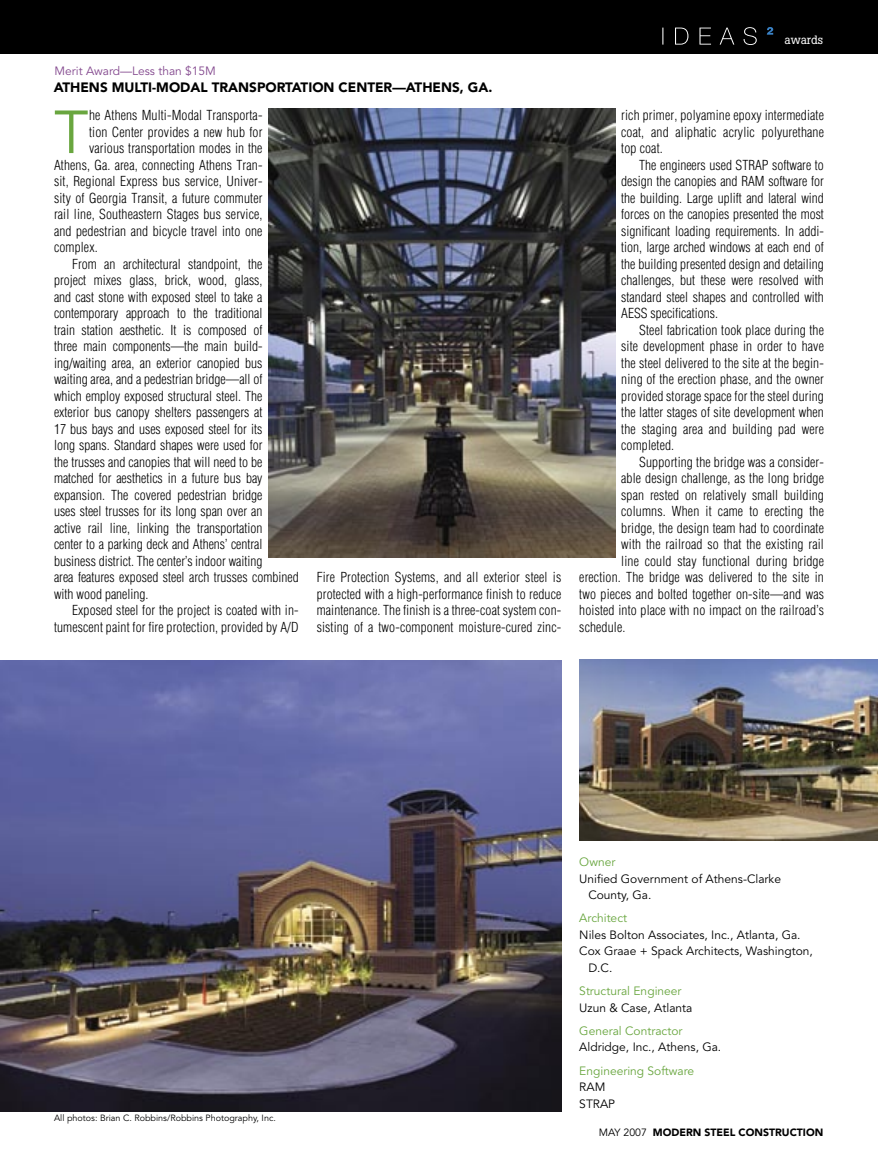
<style>
.page{position:relative;width:878px;height:1175px;background:#fff}
.page>*{position:absolute;margin:0;border:0;box-sizing:border-box;transform-origin:0 0}
.t1{font:60.15px "Avenir LT Std";color:#69a63f}
.t2{font:300 condensed 13.5px/16.5px "Helvetica";letter-spacing:.01em;color:#000;text-align:justify}
.t3{font:900 13.5px "Avenir LT Std";color:#000}
.t4{font:12px/16.5px "Avenir LT Std";color:#000}
.t5{font:12px "Avenir LT Std";color:#69a63f}
.t6{font:12px "Avenir LT Std";color:#83488e}
.t7{font:12px "Boton";color:#fff}
.t8{font:900 10.5px "Avenir LT Std";color:#000}
.t9{font:9px "Avenir LT Std";color:#000}
.s1{font-weight:400}
</style>
<div class="page">
<div style="left:0;top:0;width:878px;height:54px;background:#000"></div>
<svg style="left:662px;top:27px;width:94px;height:18px"></svg>
<svg style="left:766px;top:27px;width:7px;height:8px"></svg>
<img style="left:0;top:660px;width:561px;height:452px">
<img style="left:579px;top:659px;width:299px;height:181px">
<img style="left:268px;top:108px;width:347px;height:449px">
<p class="t6" style="left:54px;top:64px;width:163px">Merit Award—Less than $15M</p>
<p class="t3" style="left:54px;top:79px;width:440px">ATHENS MULTI-MODAL TRANSPORTATION CENTER—ATHENS, GA.</p>
<h1 class="t1" style="left:54px;top:98px;width:36px">T</h1>
<p class="t2" style="left:89px;top:107px;width:175px">he Athens Multi-Modal Transporta-</p>
<p class="t2" style="left:89px;top:123px;width:175px">tion Center provides a new hub for</p>
<p class="t2" style="left:89px;top:140px;width:175px">various transportation modes in the</p>
<p class="t2" style="left:54px;top:156px;width:210px">Athens, Ga. area, connecting Athens Tran-</p>
<p class="t2" style="left:54px;top:173px;width:210px">sit, Regional Express bus service, Univer-</p>
<p class="t2" style="left:54px;top:189px;width:210px">sity of Georgia Transit, a future commuter</p>
<p class="t2" style="left:54px;top:206px;width:210px">rail line, Southeastern Stages bus service,</p>
<p class="t2" style="left:54px;top:222px;width:210px">and pedestrian and bicycle travel into one</p>
<p class="t2" style="left:54px;top:239px;width:45px">complex.</p>
<p class="t2" style="left:72px;top:255px;width:192px">From an architectural standpoint, the</p>
<p class="t2" style="left:54px;top:272px;width:210px">project mixes glass, brick, wood, glass,</p>
<p class="t2" style="left:54px;top:288px;width:210px">and cast stone with exposed steel to take a</p>
<p class="t2" style="left:54px;top:305px;width:210px">contemporary approach to the traditional</p>
<p class="t2" style="left:54px;top:321px;width:210px">train station aesthetic. It is composed of</p>
<p class="t2" style="left:54px;top:338px;width:210px">three main components—the main build-</p>
<p class="t2" style="left:54px;top:354px;width:210px">ing/waiting area, an exterior canopied bus</p>
<p class="t2" style="left:54px;top:371px;width:210px">waiting area, and a pedestrian bridge—all of</p>
<p class="t2" style="left:54px;top:387px;width:210px">which employ exposed structural steel. The</p>
<p class="t2" style="left:54px;top:404px;width:210px">exterior bus canopy shelters passengers at</p>
<p class="t2" style="left:54px;top:420px;width:210px">17 bus bays and uses exposed steel for its</p>
<p class="t2" style="left:54px;top:437px;width:210px">long spans. Standard shapes were used for</p>
<p class="t2" style="left:54px;top:453px;width:210px">the trusses and canopies that will need to be</p>
<p class="t2" style="left:54px;top:470px;width:210px">matched for aesthetics in a future bus bay</p>
<p class="t2" style="left:54px;top:486px;width:210px">expansion. The covered pedestrian bridge</p>
<p class="t2" style="left:54px;top:503px;width:210px">uses steel trusses for its long span over an</p>
<p class="t2" style="left:54px;top:519px;width:210px">active rail line, linking the transportation</p>
<p class="t2" style="left:54px;top:536px;width:210px">center to a parking deck and Athens’ central</p>
<p class="t2" style="left:54px;top:552px;width:210px">business district. The center’s indoor waiting</p>
<p class="t2" style="left:54px;top:569px;width:246px">area features exposed steel arch trusses combined</p>
<p class="t2" style="left:54px;top:585px;width:96px">with wood paneling.</p>
<p class="t2" style="left:72px;top:602px;width:228px">Exposed steel for the project is coated with in-</p>
<p class="t2" style="left:54px;top:618px;width:246px">tumescent paint for fire protection, provided by A/D</p>
<p class="t2" style="left:316px;top:569px;width:246px">Fire Protection Systems, and all exterior steel is protected with a high-performance finish to reduce maintenance. The finish is a three-coat system con&shy;sisting of a two-component moisture-cured zinc-</p>
<p class="t7" style="left:784px;top:33px;width:40px">awards</p>
<p class="t2" style="left:621px;top:107px;width:204px">rich primer, polyamine epoxy intermediate coat, and aliphatic acrylic polyurethane top coat.</p>
<p class="t2" style="left:621px;top:156px;width:204px;text-indent:18px">The engineers used STRAP software to design the canopies and RAM software for the building. Large uplift and lateral wind forces on the canopies presented the most significant loading requirements. In addi&shy;tion, large arched windows at each end of the building presented design and detailing challenges, but these were resolved with standard steel shapes and controlled with AESS specifications.</p>
<p class="t2" style="left:621px;top:321px;width:204px;text-indent:18px">Steel fabrication took place during the site development phase in order to have the steel delivered to the site at the begin&shy;ning of the erection phase, and the owner provided storage space for the steel during the latter stages of site development when the staging area and building pad were completed.</p>
<p class="t2" style="left:639px;top:453px;width:186px">Supporting the bridge was a consider-</p>
<p class="t2" style="left:621px;top:470px;width:204px">able design challenge, as the long bridge</p>
<p class="t2" style="left:621px;top:486px;width:204px">span rested on relatively small building</p>
<p class="t2" style="left:621px;top:503px;width:204px">columns. When it came to erecting the</p>
<p class="t2" style="left:621px;top:519px;width:204px">bridge, the design team had to coordinate</p>
<p class="t2" style="left:621px;top:536px;width:204px">with the railroad so that the existing rail</p>
<p class="t2" style="left:621px;top:552px;width:204px">line could stay functional during bridge</p>
<p class="t2" style="left:579px;top:569px;width:246px">erection. The bridge was delivered to the site in</p>
<p class="t2" style="left:579px;top:585px;width:246px">two pieces and bolted together on-site—and was</p>
<p class="t2" style="left:579px;top:602px;width:246px">hoisted into place with no impact on the railroad’s</p>
<p class="t2" style="left:579px;top:618px;width:48px">schedule.</p>
<p class="t9" style="left:54px;top:1113px;width:223px">All photos: Brian C. Robbins/Robbins Photography, Inc.</p>
<p class="t5" style="left:579px;top:855px;width:38px">Owner</p>
<p class="t4" style="left:588px;top:870px;width:194px;text-indent:-9px">Unified Government of Athens-Clarke<br>County, Ga.</p>
<p class="t5" style="left:579px;top:911px;width:49px">Architect</p>
<p class="t4" style="left:579px;top:926px;width:223px">Niles Bolton Associates, Inc., Atlanta, Ga.</p>
<p class="t4" style="left:579px;top:943px;width:235px">Cox Graae + Spack Architects, Washington,</p>
<p class="t4" style="left:588px;top:959px;width:26px">D.C.</p>
<p class="t5" style="left:579px;top:984px;width:104px">Structural Engineer</p>
<p class="t4" style="left:579px;top:999px;width:115px">Uzun &amp; Case, Atlanta</p>
<p class="t5" style="left:579px;top:1023px;width:105px">General Contractor</p>
<p class="t4" style="left:579px;top:1039px;width:143px">Aldridge, Inc., Athens, Ga.</p>
<p class="t5" style="left:579px;top:1063px;width:116px">Engineering Software</p>
<p class="t4" style="left:579px;top:1079px;width:37px">RAM<br>STRAP</p>
<p class="t8" style="left:599px;top:1125px;width:226px"><span class="s1">MAY 2007</span> MODERN STEEL CONSTRUCTION</p>
</div>
